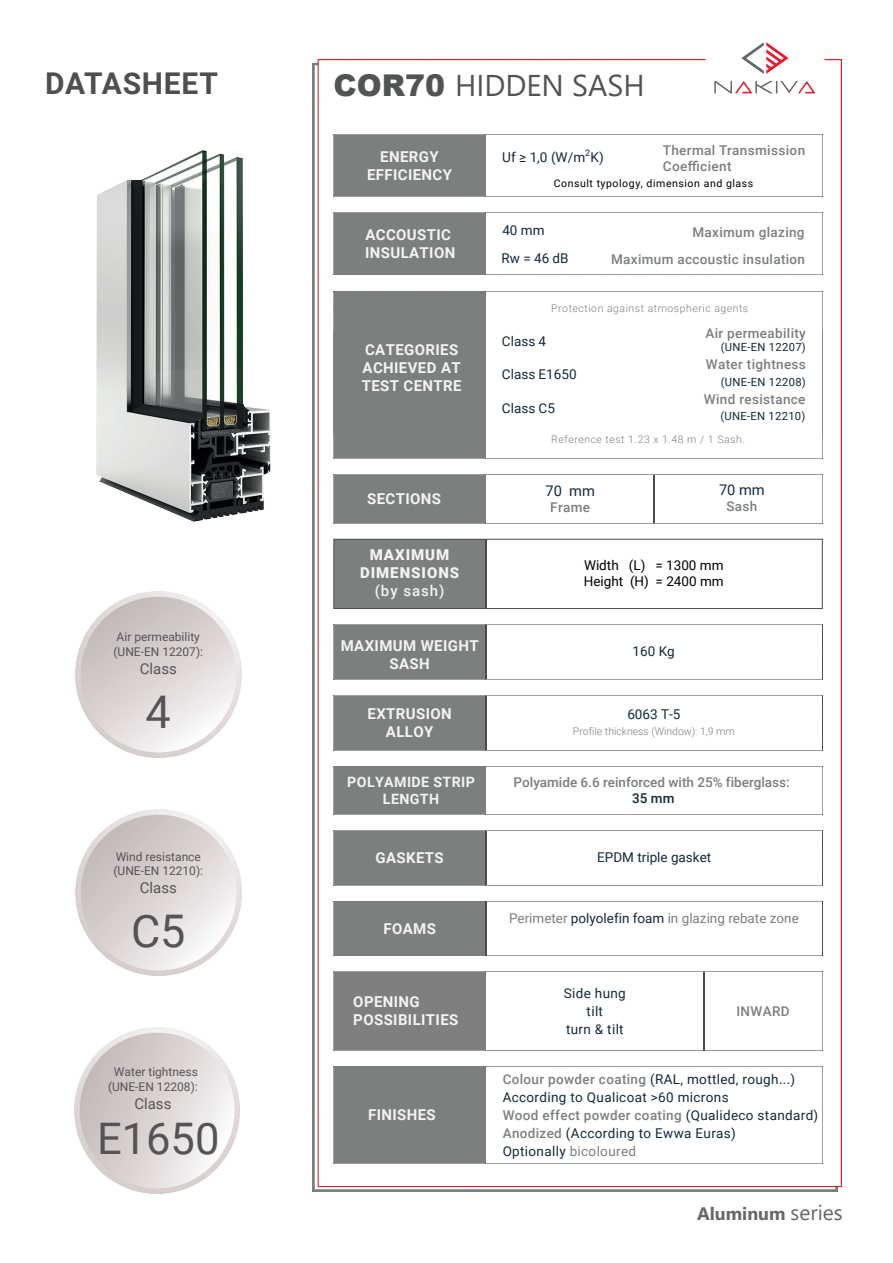
<style>
.page{position:relative;width:893px;height:1263px;background:#fff}
.page>*{position:absolute;margin:0;border:0;box-sizing:border-box;transform-origin:0 0}
.t1{font:45px "Roboto";color:#545458}
.t2{font:43.5px "Roboto";color:#545458}
.t3{font:30px "Segoe UI";color:#515552}
.t4{font:700 30px "Roboto";letter-spacing:.025em;color:#4d4f50}
.t5{font:700 18px "Segoe UI";color:#646868}
.t6{font:700 15px/18px "Roboto";letter-spacing:.025em;color:#f3f3f2;text-align:center}
.t7{font:900 15px/18px "Roboto";letter-spacing:.065em;color:#f3f3f2;text-align:center}
.t8{font:15px "Roboto";color:#545458}
.t9{font:500 15px "Roboto";letter-spacing:.065em;color:#f3f3f2}
.t10{font:14.7px "Roboto";color:#12293f}
.t11{font:700 14.25px/17.1px "Roboto";letter-spacing:.025em;color:#f3f3f2;text-align:center}
.t12{font:13.5px/18px "Roboto";letter-spacing:.025em;color:#12293f}
.t13{font:500 13.5px/16.2px "Roboto";letter-spacing:.025em;color:#7b7f7f}
.t14{font:13.5px "Roboto";color:#7b7f7f}
.t15{font:500 13.5px "Roboto";color:#7b7f7f}
.t16{font:13.5px/16.2px "Roboto";color:#000002}
.t17{font:13.5px "Roboto";color:#12293f}
.t18{font:500 13.5px "Roboto";letter-spacing:.025em;color:#7c7f80}
.t19{font:500 13.5px "Roboto";color:#12293f}
.t20{font:12px/14.4px "Roboto";color:#545458}
.t21{font:11.25px "Roboto";letter-spacing:.025em;color:#12293f}
.t22{font:300 10.5px "Roboto";letter-spacing:.05em;color:#7b7f7f}
.t23{font:10.5px "Roboto";letter-spacing:.05em;color:#000002}
.t24{font:300 10.5px "Roboto";color:#7c7f80}
.t25{font:9px "Roboto";color:#12293f}
.s1{font-family:"Arial";font-weight:900}
.s2{color:#12293f}
.s3{font-weight:500;color:#7b7f7f}
.s4{color:#7b7f7f}
.s5{font-weight:400;font-size:21px}
</style>
<div class="page">
<img style="left:74px;top:1028px;width:166px;height:165px">
<img style="left:75px;top:810px;width:166px;height:165px">
<img style="left:75px;top:591px;width:166px;height:166px">
<img style="left:96px;top:150px;width:175px;height:372px">
<svg style="left:741px;top:42px;width:48px;height:17px"></svg>
<img style="left:312px;top:59px;width:530px;height:1133px">
<h3 class="t4" style="left:45px;top:62px;width:174px">DATASHEET</h3>
<p class="t20" style="left:113px;top:629px;width:91px">Air permeability (UNE-EN 12207):</p>
<p class="t8" style="left:140px;top:658px;width:39px">Class</p>
<h1 class="t1" style="left:146px;top:680px;width:27px">4</h1>
<p class="t20" style="left:113px;top:849px;width:91px">Wind resistance (UNE-EN 12210):</p>
<p class="t8" style="left:140px;top:877px;width:39px">Class</p>
<h1 class="t1" style="left:131px;top:899px;width:56px">C5</h1>
<p class="t20" style="left:108px;top:1064px;width:91px;text-align:center">Water tightness (UNE-EN 12208):</p>
<p class="t8" style="left:134px;top:1093px;width:39px">Class</p>
<h2 class="t2" style="left:97px;top:1108px;width:124px">E1650</h2>
<h3 class="t3" style="left:334px;top:57px;width:313px"><span class="s1">COR70</span> HIDDEN SASH</h3>
<p class="t6" style="left:367px;top:147px;width:86px">ENERGY<br>EFFICIENCY</p>
<p class="t25" style="left:585px;top:147px;width:7px">2</p>
<p class="t13" style="left:663px;top:141px;width:144px">Thermal Transmission<br>Coefficient</p>
<p class="t12" style="left:502px;top:147px;width:103px">Uf ≥ 1,0 (W/m K)</p>
<p class="t23" style="left:554px;top:176px;width:201px">Consult typology, dimension and glass</p>
<p class="t6" style="left:365px;top:225px;width:87px">ACCOUSTIC</p>
<p class="t12" style="left:502px;top:221px;width:44px">40 mm</p>
<p class="t13" style="left:692px;top:223px;width:114px">Maximum glazing</p>
<p class="t6" style="left:365px;top:243px;width:92px">INSULATION</p>
<p class="t12" style="left:502px;top:249px;width:69px">Rw = 46 dB</p>
<p class="t13" style="left:611px;top:251px;width:196px">Maximum accoustic insulation</p>
<p class="t6" style="left:362px;top:340px;width:101px;text-align:left">CATEGORIES<br>ACHIEVED AT<br>TEST CENTRE</p>
<p class="t6" style="left:367px;top:489px;width:75px">SECTIONS</p>
<p class="t7" style="left:360px;top:545px;width:101px">MAXIMUM<br>DIMENSIONS</p>
<p class="t9" style="left:375px;top:580px;width:71px">(by sash)</p>
<p class="t22" style="left:551px;top:301px;width:199px">Protection against atmospheric agents</p>
<p class="t12" style="left:502px;top:332px;width:46px">Class 4</p>
<p class="t17" style="left:502px;top:365px;width:76px">Class E1650</p>
<p class="t12" style="left:502px;top:399px;width:55px">Class C5</p>
<p class="t13" style="left:705px;top:324px;width:102px">Air permeability</p>
<p class="t21" style="left:721px;top:339px;width:87px">(UNE-EN 12207)</p>
<p class="t13" style="left:706px;top:356px;width:102px">Water tightness</p>
<p class="t21" style="left:721px;top:374px;width:87px">(UNE-EN 12208)</p>
<p class="t13" style="left:704px;top:390px;width:103px">Wind resistance</p>
<p class="t21" style="left:720px;top:408px;width:87px">(UNE-EN 12210)</p>
<p class="t22" style="left:551px;top:432px;width:195px">Reference test 1.23 x 1.48 m / 1 Sash.</p>
<p class="t10" style="left:545px;top:480px;width:51px">70 mm</p>
<p class="t13" style="left:550px;top:498px;width:41px">Frame</p>
<p class="t10" style="left:719px;top:479px;width:47px">70 mm</p>
<p class="t13" style="left:726px;top:498px;width:32px">Sash</p>
<p class="t16" style="left:584px;top:556px;width:141px">Width (L) = 1300 mm<br>Height (H) = 2400 mm</p>
<p class="t6" style="left:341px;top:636px;width:139px">MAXIMUM WEIGHT<br>SASH</p>
<p class="t12" style="left:633px;top:641px;width:44px">160 Kg</p>
<p class="t6" style="left:368px;top:704px;width:86px">EXTRUSION<br>ALLOY</p>
<p class="t11" style="left:347px;top:773px;width:129px">POLYAMIDE STRIP<br>LENGTH</p>
<p class="t12" style="left:627px;top:704px;width:55px">6063 T-5</p>
<p class="t24" style="left:573px;top:724px;width:163px">Profile thickness (Window): 1,9 mm</p>
<p class="t15" style="left:514px;top:772px;width:278px">Polyamide 6.6 reinforced with 25% fiberglass:</p>
<p class="t19" style="left:632px;top:789px;width:44px">35 mm</p>
<p class="t6" style="left:376px;top:848px;width:70px">GASKETS</p>
<p class="t17" style="left:597px;top:848px;width:116px">EPDM triple gasket</p>
<p class="t6" style="left:383px;top:919px;width:54px">FOAMS</p>
<p class="t6" style="left:353px;top:992px;width:107px;text-align:left">OPENING<br>POSSIBILITIES</p>
<p class="t6" style="left:368px;top:1105px;width:69px">FINISHES</p>
<p class="t14" style="left:509px;top:909px;width:291px">Perimeter <span class="s2">polyolefin foam</span> in glazing rebate zone</p>
<p class="t12" style="left:564px;top:984px;width:64px;text-align:center">Side hung tilt<br>turn &amp; tilt</p>
<p class="t18" style="left:736px;top:1002px;width:55px">INWARD</p>
<p class="t12" style="left:503px;top:1069px;width:317px"><span class="s3">Colour powder coating</span> (RAL, mottled, rough...)<br>According to Qualicoat &gt;60 microns<br><span class="s3">Wood effect powder coating</span> (Qualideco standard)<br><span class="s3">Anodized</span> (According to Ewwa Euras)<br>Optionally <span class="s4">bicoloured</span></p>
<h3 class="t5" style="left:697px;top:1197px;width:147px">Aluminum <span class="s5">series</span></h3>
</div>
